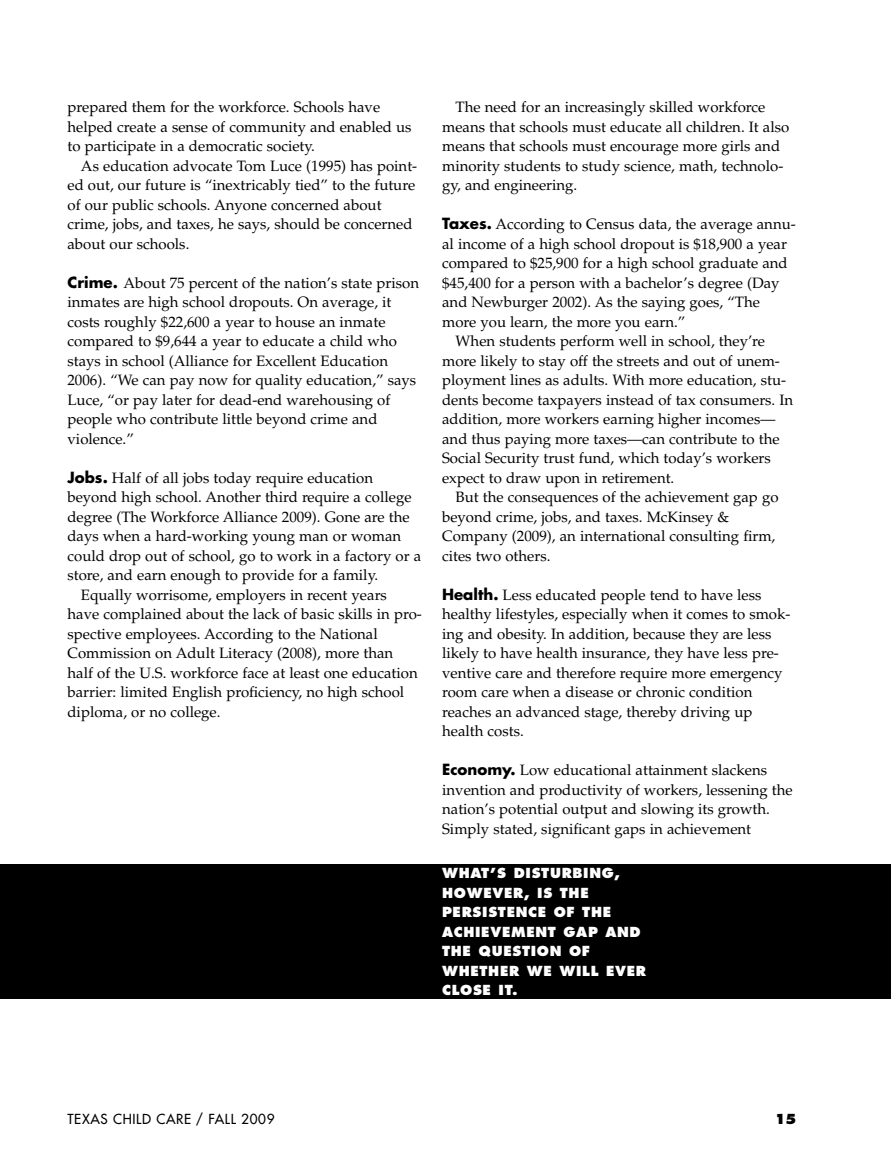
<style>
.page{position:relative;width:891px;height:1161px;background:#fff}
.page>*{position:absolute;margin:0;border:0;box-sizing:border-box;transform-origin:0 0}
.t1{font:15px/19.5px "Palatino";color:#000}
.t2{font:800 13.5px/19.5px "Futura";letter-spacing:.05em;color:#fff}
.t3{font:13.5px "Futura";letter-spacing:.05em;color:#000}
.t4{font:800 13.5px "Futura";color:#000}
.s1{font-family:"Futura";font-weight:700}
</style>
<div class="page">
<div style="left:0;top:864px;width:891px;height:135px;background:#000"></div>
<p class="t1" style="left:67px;top:97px;width:346px">prepared them for the workforce. Schools have helped create a sense of community and enabled us to participate in a democratic society.</p>
<p class="t1" style="left:67px;top:156px;width:351px;text-indent:14px">As education advocate Tom Luce (1995) has point&shy;ed out, our future is “inextricably tied” to the future of our public schools. Anyone concerned about crime, jobs, and taxes, he says, should be concerned about our schools.</p>
<p class="t1" style="left:67px;top:273px;width:353px"><span class="s1">Crime.</span> About 75 percent of the nation’s state prison inmates are high school dropouts. On average, it costs roughly $22,600 a year to house an inmate compared to $9,644 a year to educate a child who stays in school (Alliance for Excellent Education 2006). “We can pay now for quality education,” says Luce, “or pay later for dead-end warehousing of people who contribute little beyond crime and violence.”</p>
<p class="t1" style="left:67px;top:468px;width:307px"><span class="s1">Jobs.</span> Half of all jobs today require education</p>
<p class="t1" style="left:67px;top:487px;width:346px">beyond high school. Another third require a college</p>
<p class="t1" style="left:67px;top:507px;width:344px">degree (The Workforce Alliance 2009). Gone are the</p>
<p class="t1" style="left:67px;top:526px;width:335px">days when a hard-working young man or woman</p>
<p class="t1" style="left:67px;top:546px;width:355px">could drop out of school, go to work in a factory or a</p>
<p class="t1" style="left:67px;top:565px;width:312px">store, and earn enough to provide for a family.</p>
<p class="t1" style="left:81px;top:585px;width:307px">Equally worrisome, employers in recent years</p>
<p class="t1" style="left:67px;top:604px;width:356px">have complained about the lack of basic skills in pro-</p>
<p class="t1" style="left:67px;top:624px;width:312px">spective employees. According to the National</p>
<p class="t1" style="left:67px;top:643px;width:327px">Commission on Adult Literacy (2008), more than</p>
<p class="t1" style="left:67px;top:663px;width:352px">half of the U.S. workforce face at least one education</p>
<p class="t1" style="left:67px;top:682px;width:338px">barrier: limited English proficiency, no high school</p>
<p class="t1" style="left:67px;top:702px;width:155px">diploma, or no college.</p>
<p class="t1" style="left:442px;top:97px;width:349px;text-indent:14px">The need for an increasingly skilled workforce means that schools must educate all children. It also means that schools must encourage more girls and minority students to study science, math, technolo&shy;gy, and engineering.</p>
<p class="t1" style="left:442px;top:214px;width:355px"><span class="s1">Taxes.</span> According to Census data, the average annu-</p>
<p class="t1" style="left:442px;top:234px;width:346px">al income of a high school dropout is $18,900 a year</p>
<p class="t1" style="left:442px;top:253px;width:347px">compared to $25,900 for a high school graduate and</p>
<p class="t1" style="left:442px;top:273px;width:339px">$45,400 for a person with a bachelor’s degree (Day</p>
<p class="t1" style="left:442px;top:292px;width:319px">and Newburger 2002). As the saying goes, “The</p>
<p class="t1" style="left:442px;top:312px;width:245px">more you learn, the more you earn.”</p>
<p class="t1" style="left:456px;top:331px;width:311px">When students perform well in school, they’re</p>
<p class="t1" style="left:442px;top:351px;width:339px">more likely to stay off the streets and out of unem-</p>
<p class="t1" style="left:442px;top:370px;width:345px">ployment lines as adults. With more education, stu-</p>
<p class="t1" style="left:442px;top:390px;width:353px">dents become taxpayers instead of tax consumers. In</p>
<p class="t1" style="left:442px;top:409px;width:335px">addition, more workers earning higher incomes—</p>
<p class="t1" style="left:442px;top:429px;width:339px">and thus paying more taxes—can contribute to the</p>
<p class="t1" style="left:442px;top:448px;width:330px">Social Security trust fund, which today’s workers</p>
<p class="t1" style="left:442px;top:468px;width:234px">expect to draw upon in retirement.</p>
<p class="t1" style="left:456px;top:487px;width:324px">But the consequences of the achievement gap go</p>
<p class="t1" style="left:442px;top:507px;width:289px">beyond crime, jobs, and taxes. McKinsey &amp;</p>
<p class="t1" style="left:442px;top:526px;width:335px">Company (2009), an international consulting firm,</p>
<p class="t1" style="left:442px;top:546px;width:110px">cites two others.</p>
<p class="t1" style="left:442px;top:585px;width:350px"><span class="s1">Health.</span> Less educated people tend to have less healthy lifestyles, especially when it comes to smok&shy;ing and obesity. In addition, because they are less likely to have health insurance, they have less pre&shy;ventive care and therefore require more emergency room care when a disease or chronic condition reaches an advanced stage, thereby driving up health costs.</p>
<p class="t1" style="left:442px;top:760px;width:352px"><span class="s1">Economy.</span> Low educational attainment slackens invention and productivity of workers, lessening the nation’s potential output and slowing its growth.<br>Simply stated, significant gaps in achievement</p>
<p class="t2" style="left:442px;top:864px;width:206px">WHAT’S DISTURBING,<br>HOWEVER, IS THE<br>PERSISTENCE OF THE<br>ACHIEVEMENT GAP AND<br>THE QUESTION OF<br>WHETHER WE WILL EVER<br>CLOSE IT.</p>
<p class="t3" style="left:68px;top:1111px;width:156px">TEXAS CHILD CARE / FALL</p>
<p class="t3" style="left:241px;top:1111px;width:35px">2009</p>
<p class="t4" style="left:775px;top:1111px;width:23px">15</p>
</div>
